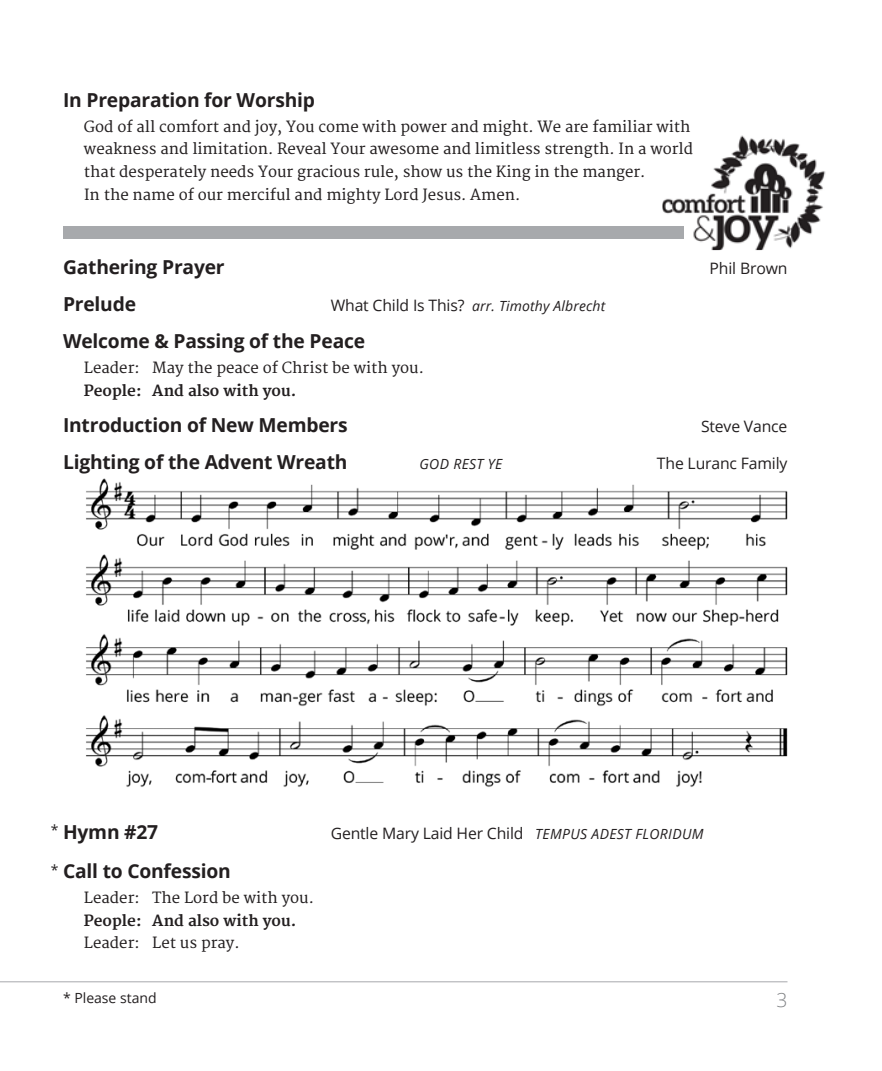
<style>
.page{position:relative;width:882px;height:1071px;background:#fff}
.page>*{position:absolute;margin:0;border:0;box-sizing:border-box;transform-origin:0 0}
.t1{font:700 19.25px "Open Sans";letter-spacing:-.01em;color:#231f20}
.t2{font:300 19.25px "Open Sans";color:#808285}
.t3{font:15.75px "Open Sans";letter-spacing:-.01em;color:#231f20}
.t4{font:15.05px/22.8px "Merriweather";color:#231f20}
.t5{font:700 15.05px "Merriweather";color:#231f20}
.t6{font:italic 14px "Open Sans";letter-spacing:.01em;color:#231f20}
.t7{font:14px "Open Sans";color:#231f20}
.s1{font-style:normal;font-size:15.75px}
.s2{font-style:italic;font-size:14px}
</style>
<div class="page">
<hr style="left:0;top:981px;width:788px;height:1px;background:#a7a9ac">
<img style="left:86px;top:478px;width:702px;height:309px">
<img style="left:662px;top:135px;width:164px;height:115px">
<div style="left:63px;top:226px;width:621px;height:12px;background:#a7a9ac"></div>
<p class="t1" style="left:63px;top:86px;width:254px">In Preparation for Worship</p>
<p class="t4" style="left:84px;top:116px;width:611px">God of all comfort and joy, You come with power and might. We are familiar with weakness and limitation. Reveal Your awesome and limitless strength. In a world that desperately needs Your gracious rule, show us the King in the manger.<br>In the name of our merciful and mighty Lord Jesus. Amen.</p>
<p class="t1" style="left:63px;top:254px;width:163px">Gathering Prayer</p>
<p class="t3" style="left:710px;top:258px;width:79px">Phil Brown</p>
<p class="t1" style="left:63px;top:291px;width:75px">Prelude</p>
<p class="t6" style="left:331px;top:296px;width:276px"><span class="s1">What Child Is This?</span> arr. Timothy Albrecht</p>
<p class="t1" style="left:63px;top:327px;width:304px">Welcome &amp; Passing of the Peace</p>
<p class="t4" style="left:84px;top:357px;width:341px">Leader: May the peace of Christ be with you.</p>
<p class="t5" style="left:84px;top:382px;width:214px">People: And also with you.</p>
<p class="t1" style="left:63px;top:412px;width:286px">Introduction of New Members</p>
<p class="t3" style="left:701px;top:416px;width:88px">Steve Vance</p>
<p class="t1" style="left:63px;top:449px;width:286px">Lighting of the Advent Wreath</p>
<p class="t6" style="left:419px;top:454px;width:84px">GOD REST YE</p>
<p class="t3" style="left:657px;top:453px;width:132px">The Luranc Family</p>
<p class="t7" style="left:51px;top:820px;width:9px">*</p>
<p class="t7" style="left:51px;top:860px;width:9px">*</p>
<p class="t1" style="left:63px;top:818px;width:97px">Hymn #27</p>
<p class="t3" style="left:331px;top:822px;width:374px">Gentle Mary Laid Her Child <span class="s2">TEMPUS ADEST FLORIDUM</span></p>
<p class="t1" style="left:63px;top:857px;width:169px">Call to Confession</p>
<p class="t4" style="left:84px;top:887px;width:231px">Leader: The Lord be with you.</p>
<p class="t5" style="left:84px;top:912px;width:214px">People: And also with you.</p>
<p class="t4" style="left:84px;top:932px;width:157px">Leader: Let us pray.</p>
<p class="t7" style="left:63px;top:988px;width:95px">* Please stand</p>
<p class="t2" style="left:777px;top:987px;width:12px">3</p>
</div>
